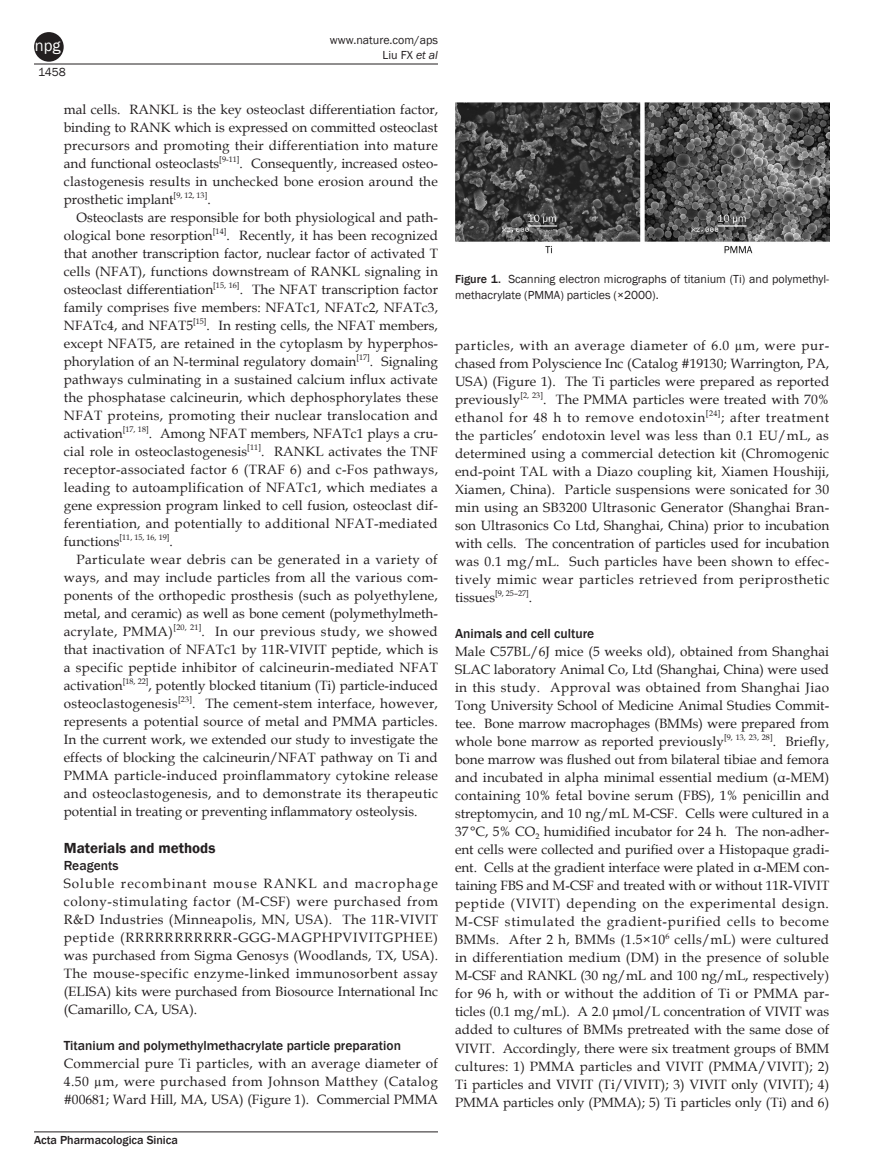
<style>
.page{position:relative;width:893px;height:1170px;background:#fff}
.page>*{position:absolute;margin:0;border:0;box-sizing:border-box;transform-origin:0 0}
.t1{font:16.5px "Franklin Gothic";color:#fff}
.一级标题{font:600 15px "Franklin Gothic";color:#231f20}
.无段头空英文正文{font:13.5px/18px "Book Antiqua";color:#231f20;text-align:justify}
.英文正文{font:13.5px/18px "Book Antiqua";letter-spacing:.015em;color:#231f20;text-align:justify}
.二级标题{font:500 13.5px "Franklin Gothic";color:#231f20}
.图表注{font:12px/15px "Franklin Gothic";color:#231f20;text-align:right}
.t2{font:500 12px "Franklin Gothic";color:#231f20}
.书眉{font:12px "Franklin Gothic";color:#231f20}
.英文正文-2{font:8.1px "Book Antiqua";color:#231f20}
.无段头空英文正文-2{font:8.1px "Book Antiqua";color:#231f20}
.s1{font-style:italic}
.s2{font-size:13.5px}
.s3{font-weight:500}
</style>
<div class="page">
<hr style="left:34px;top:64px;width:404px;height:1px;background:#231f20">
<hr style="left:34px;top:1131px;width:404px;height:1px;background:#231f20">
<div style="left:34px;top:32px;width:30px;height:30px;background:#231f20;border-radius:50%"></div>
<img style="left:455px;top:102px;width:374px;height:152px">
<p class="t1" style="left:35px;top:35px;width:27px">npg</p>
<p class="书眉" style="left:38px;top:64px;width:29px">1458</p>
<p class="图表注" style="left:330px;top:32px;width:110px">www.nature.com/aps<br>Liu FX <span class="s1">et al</span></p>
<p class="英文正文" style="left:64px;top:100px;width:376px">mal cells. RANKL is the key osteoclast differentiation factor, binding to RANK which is expressed on committed osteoclast precursors and promoting their differentiation into mature and functional osteoclasts<sup>[9-11]</sup>. Consequently, increased osteo&shy;clastogenesis results in unchecked bone erosion around the prosthetic implant<sup>[9,</sup> <sup>12,</sup> <sup>13]</sup>.</p>
<p class="英文正文" style="left:64px;top:208px;width:376px;text-indent:13px">Osteoclasts are responsible for both physiological and path&shy;ological bone resorption<sup>[14]</sup>. Recently, it has been recognized that another transcription factor, nuclear factor of activated T cells (NFAT), functions downstream of RANKL signaling in osteoclast differentiation<sup>[15,</sup> <sup>16]</sup>. The NFAT transcription factor family comprises five members: NFATc1, NFATc2, NFATc3, NFATc4, and NFAT5<sup>[15]</sup>. In resting cells, the NFAT members, except NFAT5, are retained in the cytoplasm by hyperphos&shy;phorylation of an N-terminal regulatory domain<sup>[17]</sup>. Signaling pathways culminating in a sustained calcium influx activate the phosphatase calcineurin, which dephosphorylates these NFAT proteins, promoting their nuclear translocation and activation<sup>[17,</sup> <sup>18]</sup>. Among NFAT members, NFATc1 plays a cru&shy;cial role in osteoclastogenesis<sup>[11]</sup>. RANKL activates the TNF receptor-associated factor 6 (TRAF 6) and c-Fos pathways, leading to autoamplification of NFATc1, which mediates a gene expression program linked to cell fusion, osteoclast dif&shy;ferentiation, and potentially to additional NFAT-mediated</p>
<p class="英文正文-2" style="left:64px;top:531px;width:111px"><span class="s2">functions</span>[11, 15, 16, 19]<span class="s2">.</span></p>
<p class="英文正文" style="left:64px;top:550px;width:376px;text-indent:13px">Particulate wear debris can be generated in a variety of ways, and may include particles from all the various com&shy;ponents of the orthopedic prosthesis (such as polyethylene, metal, and ceramic) as well as bone cement (polymethylmeth&shy;acrylate, PMMA)<sup>[20,</sup> <sup>21]</sup>. In our previous study, we showed that inactivation of NFATc1 by 11R-VIVIT peptide, which is a specific peptide inhibitor of calcineurin-mediated NFAT activation<sup>[18,</sup> <sup>22]</sup>, potently blocked titanium (Ti) particle-induced osteoclastogenesis<sup>[23]</sup>. The cement-stem interface, however, represents a potential source of metal and PMMA particles.<br>In the current work, we extended our study to investigate the effects of blocking the calcineurin/NFAT pathway on Ti and PMMA particle-induced proinflammatory cytokine release and osteoclastogenesis, and to demonstrate its therapeutic potential in treating or preventing inflammatory osteolysis.</p>
<p class="一级标题" style="left:64px;top:838px;width:153px">Materials and methods</p>
<p class="二级标题" style="left:64px;top:856px;width:56px">Reagents</p>
<p class="无段头空英文正文" style="left:64px;top:874px;width:376px">Soluble recombinant mouse RANKL and macrophage colony-stimulating factor (M-CSF) were purchased from R&amp;D Industries (Minneapolis, MN, USA). The 11R-VIVIT peptide (RRRRRRRRRRR-GGG-MAGPHPVIVITGPHEE) was purchased from Sigma Genosys (Woodlands, TX, USA).<br>The mouse-specific enzyme-linked immunosorbent assay (ELISA) kits were purchased from Biosource International Inc (Camarillo, CA, USA).</p>
<p class="二级标题" style="left:64px;top:1036px;width:339px">Titanium and polymethylmethacrylate particle preparation</p>
<p class="无段头空英文正文" style="left:64px;top:1054px;width:376px">Commercial pure Ti particles, with an average diameter of 4.50 µm, were purchased from Johnson Matthey (Catalog #00681; Ward Hill, MA, USA) (Figure 1). Commercial PMMA</p>
<p class="t2" style="left:34px;top:1132px;width:145px">Acta Pharmacologica Sinica</p>
<p class="图表注" style="left:455px;top:270px;width:375px;line-height:16.5px;text-align:left"><span class="s3">Figure 1.</span> Scanning electron micrographs of titanium (Ti) and polymethyl&shy;methacrylate (PMMA) particles (×2000).</p>
<p class="无段头空英文正文" style="left:455px;top:336px;width:376px">particles, with an average diameter of 6.0 µm, were pur&shy;chased from Polyscience Inc (Catalog #19130; Warrington, PA, USA) (Figure 1). The Ti particles were prepared as reported previously<sup>[2,</sup> <sup>23]</sup>. The PMMA particles were treated with 70% ethanol for 48 h to remove endotoxin<sup>[24]</sup>; after treatment the particles’ endotoxin level was less than 0.1 EU/mL, as determined using a commercial detection kit (Chromogenic end-point TAL with a Diazo coupling kit, Xiamen Houshiji, Xiamen, China). Particle suspensions were sonicated for 30 min using an SB3200 Ultrasonic Generator (Shanghai Bran&shy;son Ultrasonics Co Ltd, Shanghai, China) prior to incubation with cells. The concentration of particles used for incubation was 0.1 mg/mL. Such particles have been shown to effec&shy;tively mimic wear particles retrieved from periprosthetic</p>
<p class="无段头空英文正文-2" style="left:455px;top:588px;width:79px"><span class="s2">tissues</span>[9, 25–27]<span class="s2">.</span></p>
<p class="二级标题" style="left:455px;top:625px;width:141px">Animals and cell culture</p>
<p class="无段头空英文正文" style="left:455px;top:642px;width:376px">Male C57BL/6J mice (5 weeks old), obtained from Shanghai SLAC laboratory Animal Co, Ltd (Shanghai, China) were used in this study. Approval was obtained from Shanghai Jiao Tong University School of Medicine Animal Studies Commit&shy;tee. Bone marrow macrophages (BMMs) were prepared from whole bone marrow as reported previously<sup>[9,</sup> <sup>13,</sup> <sup>23,</sup> <sup>28]</sup>. Briefly, bone marrow was flushed out from bilateral tibiae and femora and incubated in alpha minimal essential medium (α-MEM) containing 10% fetal bovine serum (FBS), 1% penicillin and streptomycin, and 10 ng/mL M-CSF. Cells were cultured in a 37°C, 5% CO<sub>2</sub> humidified incubator for 24 h. The non-adher&shy;ent cells were collected and purified over a Histopaque gradi&shy;ent. Cells at the gradient interface were plated in α-MEM con&shy;taining FBS and M-CSF and treated with or without 11R-VIVIT peptide (VIVIT) depending on the experimental design.<br>M-CSF stimulated the gradient-purified cells to become BMMs. After 2 h, BMMs (1.5×10<sup>6</sup> cells/mL) were cultured in differentiation medium (DM) in the presence of soluble M-CSF and RANKL (30 ng/mL and 100 ng/mL, respectively) for 96 h, with or without the addition of Ti or PMMA par&shy;ticles (0.1 mg/mL). A 2.0 μmol/L concentration of VIVIT was added to cultures of BMMs pretreated with the same dose of VIVIT. Accordingly, there were six treatment groups of BMM cultures: 1) PMMA particles and VIVIT (PMMA/VIVIT); 2)<br>Ti particles and VIVIT (Ti/VIVIT); 3) VIVIT only (VIVIT); 4)<br>PMMA particles only (PMMA); 5) Ti particles only (Ti) and 6)</p>
</div>
